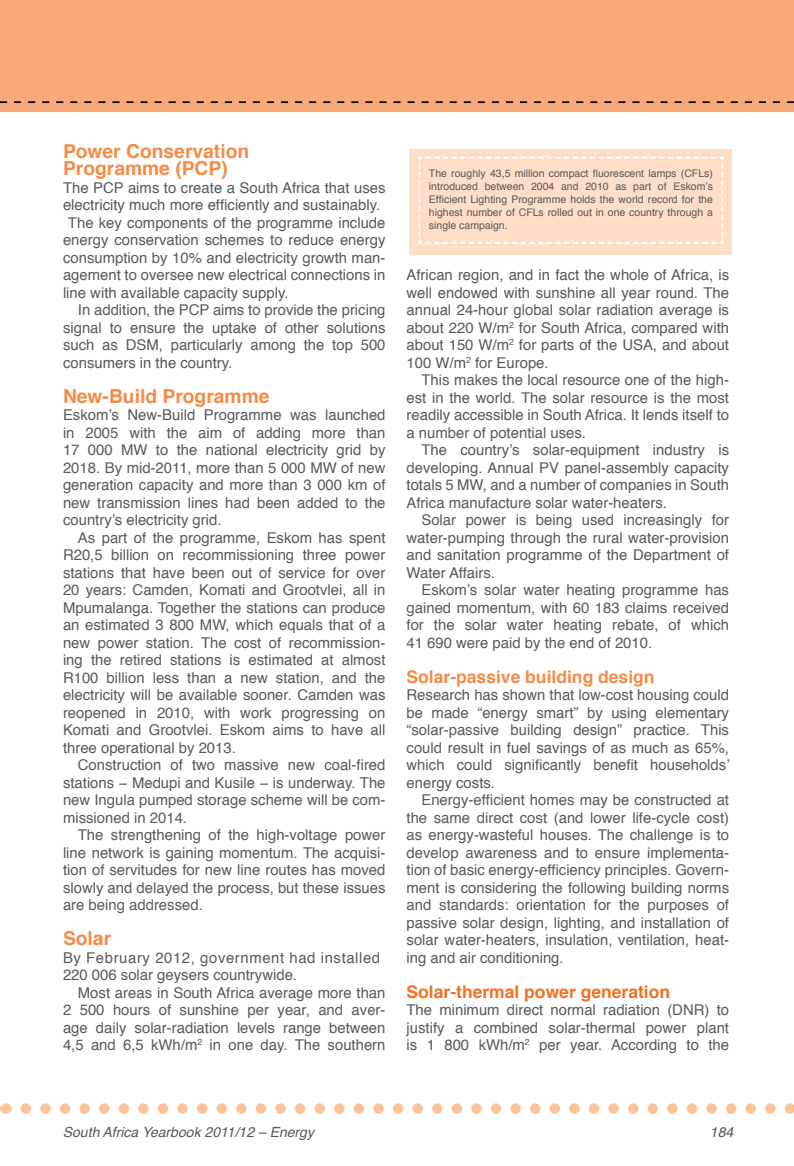
<style>
.page{position:relative;width:794px;height:1166px;background:#fff}
.page>*{position:absolute;margin:0;border:0;box-sizing:border-box;transform-origin:0 0}
.t1{font:700 19.25px/17.5px "Helvetica";color:#f68b47}
.t2{font:700 17.5px "Helvetica";color:#f37121}
.t3{font:700 17.5px "Helvetica";color:#f68b47}
.t4{font:14.88px/17.5px "Helvetica";color:#58595b;text-align:justify}
.t5{font:14.88px/17.5px "Helvetica";letter-spacing:.04em;color:#58595b}
.t6{font:italic 14px "Helvetica";color:#58595b}
.t7{font:10.5px/13.1px "Helvetica";color:#58595b;text-align:justify}
</style>
<div class="page">
<div style="left:0;top:0;width:794px;height:112px;background:#f7a979"></div>
<svg style="left:0;top:101px;width:794px;height:2px"></svg>
<div style="left:158px;top:1103px;width:10px;height:11px;background:#fcc298;border-radius:50%"></div>
<div style="left:197px;top:1103px;width:10px;height:11px;background:#fcc298;border-radius:50%"></div>
<div style="left:177px;top:1103px;width:11px;height:11px;background:#fcc298;border-radius:50%"></div>
<div style="left:1px;top:1103px;width:10px;height:11px;background:#fcc298;border-radius:50%"></div>
<div style="left:79px;top:1103px;width:11px;height:11px;background:#fcc298;border-radius:50%"></div>
<div style="left:40px;top:1103px;width:11px;height:11px;background:#fcc298;border-radius:50%"></div>
<div style="left:119px;top:1103px;width:10px;height:11px;background:#fcc298;border-radius:50%"></div>
<div style="left:21px;top:1103px;width:10px;height:11px;background:#fcc298;border-radius:50%"></div>
<div style="left:99px;top:1103px;width:10px;height:11px;background:#fcc298;border-radius:50%"></div>
<div style="left:60px;top:1103px;width:10px;height:11px;background:#fcc298;border-radius:50%"></div>
<div style="left:138px;top:1103px;width:11px;height:11px;background:#fcc298;border-radius:50%"></div>
<div style="left:314px;top:1103px;width:11px;height:11px;background:#fcc298;border-radius:50%"></div>
<div style="left:236px;top:1103px;width:10px;height:11px;background:#fcc298;border-radius:50%"></div>
<div style="left:393px;top:1103px;width:10px;height:11px;background:#fcc298;border-radius:50%"></div>
<div style="left:354px;top:1103px;width:10px;height:11px;background:#fcc298;border-radius:50%"></div>
<div style="left:275px;top:1103px;width:11px;height:11px;background:#fcc298;border-radius:50%"></div>
<div style="left:432px;top:1103px;width:10px;height:11px;background:#fcc298;border-radius:50%"></div>
<div style="left:334px;top:1103px;width:10px;height:11px;background:#fcc298;border-radius:50%"></div>
<div style="left:256px;top:1103px;width:10px;height:11px;background:#fcc298;border-radius:50%"></div>
<div style="left:412px;top:1103px;width:11px;height:11px;background:#fcc298;border-radius:50%"></div>
<div style="left:216px;top:1103px;width:11px;height:11px;background:#fcc298;border-radius:50%"></div>
<div style="left:373px;top:1103px;width:11px;height:11px;background:#fcc298;border-radius:50%"></div>
<div style="left:295px;top:1103px;width:10px;height:11px;background:#fcc298;border-radius:50%"></div>
<div style="left:452px;top:1103px;width:10px;height:11px;background:#fcc298;border-radius:50%"></div>
<div style="left:569px;top:1103px;width:10px;height:11px;background:#fcc298;border-radius:50%"></div>
<div style="left:491px;top:1103px;width:10px;height:11px;background:#fcc298;border-radius:50%"></div>
<div style="left:647px;top:1103px;width:11px;height:11px;background:#fcc298;border-radius:50%"></div>
<div style="left:608px;top:1103px;width:11px;height:11px;background:#fcc298;border-radius:50%"></div>
<div style="left:530px;top:1103px;width:10px;height:11px;background:#fcc298;border-radius:50%"></div>
<div style="left:687px;top:1103px;width:10px;height:11px;background:#fcc298;border-radius:50%"></div>
<div style="left:589px;top:1103px;width:10px;height:11px;background:#fcc298;border-radius:50%"></div>
<div style="left:510px;top:1103px;width:11px;height:11px;background:#fcc298;border-radius:50%"></div>
<div style="left:667px;top:1103px;width:10px;height:11px;background:#fcc298;border-radius:50%"></div>
<div style="left:471px;top:1103px;width:11px;height:11px;background:#fcc298;border-radius:50%"></div>
<div style="left:628px;top:1103px;width:10px;height:11px;background:#fcc298;border-radius:50%"></div>
<div style="left:549px;top:1103px;width:11px;height:11px;background:#fcc298;border-radius:50%"></div>
<div style="left:706px;top:1103px;width:11px;height:11px;background:#fcc298;border-radius:50%"></div>
<div style="left:745px;top:1103px;width:11px;height:11px;background:#fcc298;border-radius:50%"></div>
<svg style="left:784px;top:1103px;width:10px;height:11px"></svg>
<div style="left:765px;top:1103px;width:10px;height:11px;background:#fcc298;border-radius:50%"></div>
<div style="left:726px;top:1103px;width:10px;height:11px;background:#fcc298;border-radius:50%"></div>
<div style="left:410px;top:149px;width:322px;height:105px;background:#fedec7"></div>
<svg style="left:418px;top:156px;width:306px;height:88px"></svg>
<p class="t1" style="left:63px;top:142px;width:188px">Power Conservation<br>Programme (PCP)</p>
<p class="t4" style="left:63px;top:179px;width:324px">The PCP aims to create a South Africa that uses</p>
<p class="t4" style="left:63px;top:196px;width:319px">electricity much more efficiently and sustainably.</p>
<p class="t4" style="left:68px;top:214px;width:319px">The key components of the programme include</p>
<p class="t4" style="left:63px;top:231px;width:324px">energy conservation schemes to reduce energy</p>
<p class="t4" style="left:63px;top:249px;width:324px">consumption by 10% and electricity growth man-</p>
<p class="t4" style="left:63px;top:266px;width:324px">agement to oversee new electrical connections in</p>
<p class="t4" style="left:63px;top:284px;width:227px">line with available capacity supply.</p>
<p class="t4" style="left:78px;top:301px;width:309px">In addition, the PCP aims to provide the pricing</p>
<p class="t4" style="left:63px;top:319px;width:324px">signal to ensure the uptake of other solutions</p>
<p class="t4" style="left:63px;top:336px;width:324px">such as DSM, particularly among the top 500</p>
<p class="t4" style="left:63px;top:354px;width:171px">consumers in the country.</p>
<p class="t1" style="left:63px;top:387px;width:208px">New-Build Programme</p>
<p class="t4" style="left:63px;top:406px;width:324px">Eskom’s New-Build Programme was launched in 2005 with the aim of adding more than 17 000 MW to the national electricity grid by 2018. By mid-2011, more than 5 000 MW of new generation capacity and more than 3 000 km of new transmission lines had been added to the country’s electricity grid.</p>
<p class="t4" style="left:63px;top:529px;width:324px;text-indent:15px">As part of the programme, Eskom has spent R20,5 billion on recommissioning three power stations that have been out of service for over 20 years: Camden, Komati and Grootvlei, all in Mpumalanga. Together the stations can produce an estimated 3 800 MW, which equals that of a new power station. The cost of recommission&shy;ing the retired stations is estimated at almost R100 billion less than a new station, and the electricity will be available sooner. Camden was reopened in 2010, with work progressing on Komati and Grootvlei. Eskom aims to have all three operational by 2013.</p>
<p class="t4" style="left:63px;top:756px;width:324px;text-indent:15px">Construction of two massive new coal-fired stations − Medupi and Kusile − is underway. The new Ingula pumped storage scheme will be com&shy;missioned in 2014.</p>
<p class="t4" style="left:63px;top:826px;width:324px;text-indent:15px">The strengthening of the high-voltage power line network is gaining momentum. The acquisi&shy;tion of servitudes for new line routes has moved slowly and delayed the process, but these issues are being addressed.</p>
<p class="t1" style="left:63px;top:930px;width:50px">Solar</p>
<p class="t5" style="left:63px;top:949px;width:319px">By February 2012, government had installed<br>220 006 solar geysers countrywide.</p>
<p class="t4" style="left:63px;top:984px;width:324px;text-indent:15px">Most areas in South Africa average more than 2 500 hours of sunshine per year, and aver&shy;age daily solar-radiation levels range between 4,5 and 6,5 kWh/m<sup>2</sup> in one day. The southern</p>
<p class="t7" style="left:429px;top:167px;width:285px">The roughly 43,5 million compact fluorescent lamps (CFLs) introduced between 2004 and 2010 as part of Eskom’s Efficient Lighting Programme holds the world record for the highest number of CFLs rolled out in one country through a single campaign.</p>
<p class="t4" style="left:406px;top:266px;width:324px">African region, and in fact the whole of Africa, is well endowed with sunshine all year round. The annual 24-hour global solar radiation average is about 220 W/m<sup>2</sup> for South Africa, compared with about 150 W/m<sup>2</sup> for parts of the USA, and about 100 W/m<sup>2</sup> for Europe.</p>
<p class="t4" style="left:406px;top:371px;width:324px;text-indent:15px">This makes the local resource one of the high&shy;est in the world. The solar resource is the most readily accessible in South Africa. It lends itself to a number of potential uses.</p>
<p class="t4" style="left:406px;top:441px;width:324px;text-indent:15px">The country’s solar-equipment industry is developing. Annual PV panel-assembly capacity totals 5 MW, and a number of companies in South Africa manufacture solar water-heaters.</p>
<p class="t4" style="left:406px;top:511px;width:324px;text-indent:15px">Solar power is being used increasingly for water-pumping through the rural water-provision and sanitation programme of the Department of Water Affairs.</p>
<p class="t4" style="left:406px;top:581px;width:324px;text-indent:15px">Eskom’s solar water heating programme has gained momentum, with 60 183 claims received for the solar water heating rebate, of which 41 690 were paid by the end of 2010.</p>
<p class="t3" style="left:406px;top:662px;width:249px">Solar-passive building design</p>
<p class="t4" style="left:406px;top:686px;width:324px">Research has shown that low-cost housing could be made “energy smart” by using elementary “solar-passive building design” practice. This could result in fuel savings of as much as 65%, which could significantly benefit households’ energy costs.</p>
<p class="t4" style="left:406px;top:791px;width:324px;text-indent:15px">Energy-efficient homes may be constructed at the same direct cost (and lower life-cycle cost) as energy-wasteful houses. The challenge is to develop awareness and to ensure implementa&shy;tion of basic energy-efficiency principles. Govern&shy;ment is considering the following building norms and standards: orientation for the purposes of passive solar design, lighting, and installation of solar water-heaters, insulation, ventilation, heat&shy;ing and air conditioning.</p>
<p class="t2" style="left:406px;top:977px;width:265px">Solar-thermal power generation</p>
<p class="t4" style="left:406px;top:1001px;width:324px">The minimum direct normal radiation (DNR) to justify a combined solar-thermal power plant is 1 800 kWh/m<sup>2</sup> per year. According to the</p>
<p class="t6" style="left:63px;top:1121px;width:253px">South Africa Yearbook 2011/12 – Energy</p>
<p class="t6" style="left:710px;top:1121px;width:25px">184</p>
</div>
